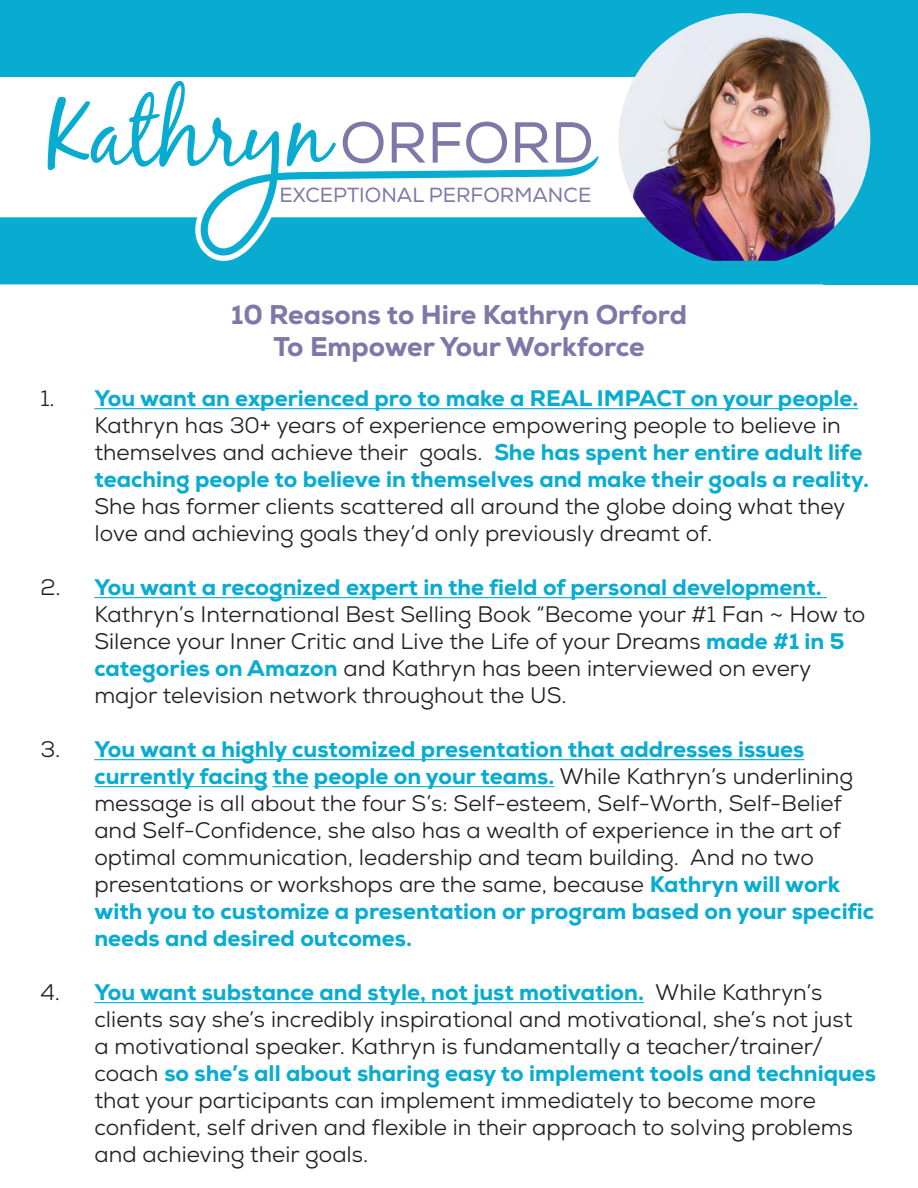
<style>
.page{position:relative;width:918px;height:1188px;background:#fff}
.page>*{position:absolute;margin:0;border:0;box-sizing:border-box;transform-origin:0 0}
.t1{font:800 27px/32.4px "Nexa";color:#7d78a8;text-align:center}
.t2{font:22.5px/27px "Nexa";color:#231f20}
.t3{font:800 22.5px/27px "Nexa";color:#08acd0}
.t4{font:20.4px "Nexa";color:#7d78a8}
.s1{font-weight:400;color:#231f20}
.s2{font-weight:800;color:#08acd0}
</style>
<div class="page">
<div style="left:824px;top:0;width:94px;height:284px;background:#08acd0"></div>
<div style="left:0;top:0;width:918px;height:76px;background:#08acd0"></div>
<hr style="left:94px;top:408px;width:764px;height:1px;background:#08acd0">
<hr style="left:94px;top:597px;width:733px;height:1px;background:#08acd0">
<hr style="left:94px;top:759px;width:710px;height:1px;background:#08acd0">
<hr style="left:94px;top:786px;width:174px;height:1px;background:#08acd0">
<hr style="left:273px;top:786px;width:36px;height:1px;background:#08acd0">
<hr style="left:314px;top:786px;width:240px;height:1px;background:#08acd0">
<hr style="left:94px;top:1002px;width:550px;height:1px;background:#08acd0">
<svg style="left:48px;top:97px;width:42px;height:73px"></svg>
<svg style="left:91px;top:81px;width:508px;height:136px"></svg>
<svg style="left:287px;top:123px;width:49px;height:43px"></svg>
<div style="left:0;top:217px;width:824px;height:67px;background:#08acd0"></div>
<img style="left:619px;top:13px;width:251px;height:248px">
<p class="t4" style="left:280px;top:183px;width:313px">EXCEPTIONAL PERFORMANCE</p>
<p class="t1" style="left:231px;top:298px;width:457px">10 Reasons to Hire Kathryn Orford<br>To Empower Your Workforce</p>
<p class="t3" style="left:94px;top:385px;width:776px;text-indent:-54px"><span class="s1">1.</span> You want an experienced pro to make a REAL IMPACT on your people.<br><span class="s1">Kathryn has 30+ years of experience empowering people to believe in themselves and achieve their goals.</span> She has spent her entire adult life teaching people to believe in themselves and make their goals a reality.</p>
<p class="t2" style="left:94px;top:493px;width:753px">She has former clients scattered all around the globe doing what they love and achieving goals they’d only previously dreamt of.</p>
<p class="t2" style="left:94px;top:574px;width:773px;text-indent:-54px">2. <span class="s2">You want a recognized expert in the field of personal development.<br></span>Kathryn’s International Best Selling Book “Become your #1 Fan ~ How to Silence your Inner Critic and Live the Life of your Dreams <span class="s2">made #1 in 5 categories on Amazon</span> and Kathryn has been interviewed on every major television network throughout the US.</p>
<p class="t2" style="left:94px;top:736px;width:781px;text-indent:-54px">3. <span class="s2">You want a highly customized presentation that addresses issues currently facing the people on your teams.</span> While Kathryn’s underlining message is all about the four S’s: Self-esteem, Self-Worth, Self-Belief and Self-Confidence, she also has a wealth of experience in the art of optimal communication, leadership and team building. And no two presentations or workshops are the same, because <span class="s2">Kathryn will work with you to customize a presentation or program based on your specific needs and desired outcomes.</span></p>
<p class="t2" style="left:94px;top:979px;width:783px;text-indent:-54px">4. <span class="s2">You want substance and style, not just motivation.</span> While Kathryn’s clients say she’s incredibly inspirational and motivational, she’s not just<br>a motivational speaker. Kathryn is fundamentally a teacher/trainer/ coach <span class="s2">so she’s all about sharing easy to implement tools and techniques </span>that your participants can implement immediately to become more confident, self driven and flexible in their approach to solving problems and achieving their goals.</p>
</div>
